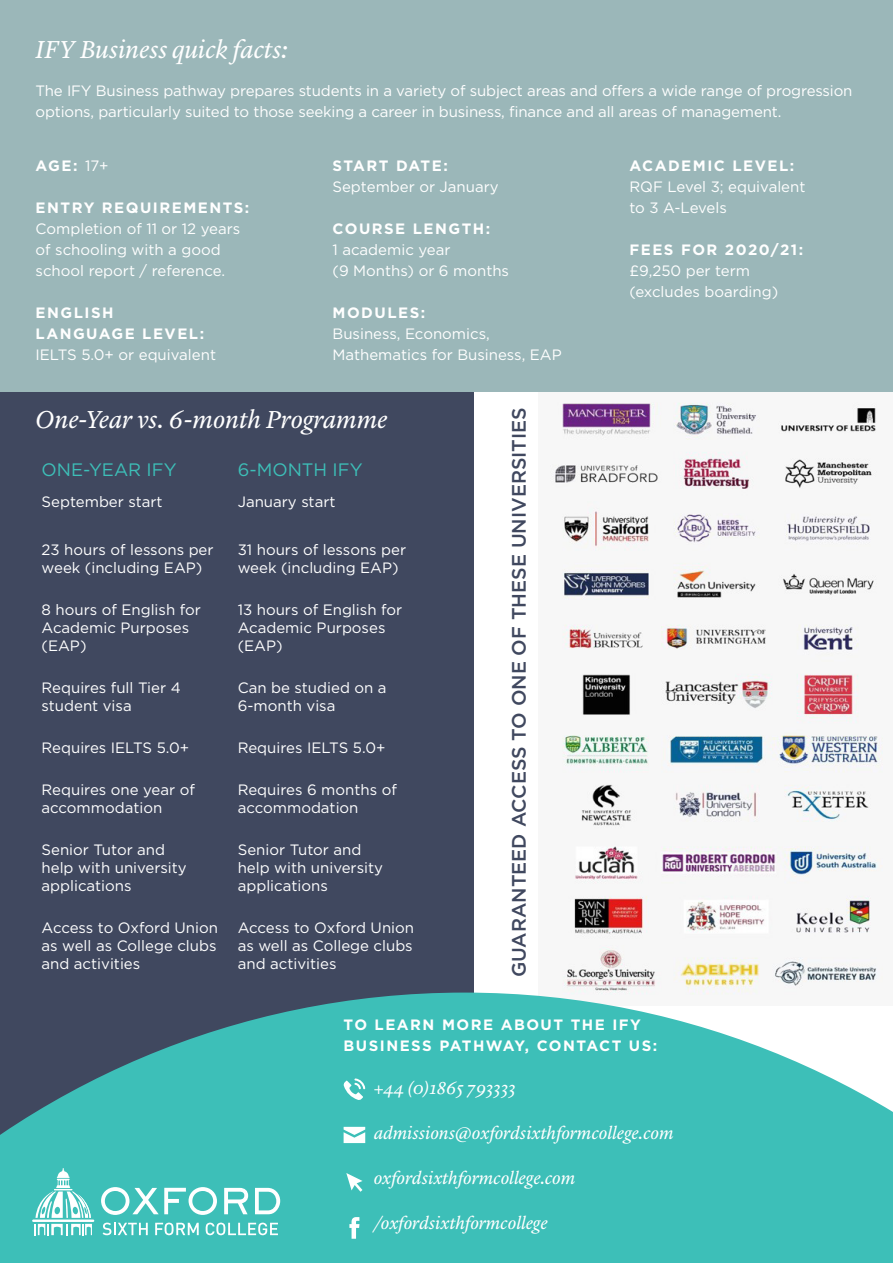
<style>
.page{position:relative;width:893px;height:1263px;background:#fff}
.page>*{position:absolute;margin:0;border:0;box-sizing:border-box;transform-origin:0 0}
.t1{font:italic 25.5px "Lyon Text";letter-spacing:-.005em;color:#fff}
.t2{font:500 19.5px "Gotham";color:#40485f}
.t3{font:italic 18px "Lyon Text";letter-spacing:-.005em;color:#fff}
.t4{font:18px "Gotham";color:#3dbfb8}
.t5{font:15px/18px "Gotham";color:#fff}
.t6{font:700 15px/21px "Gotham";letter-spacing:.1em;color:#fff}
.s1{font-weight:400}
.s2{font-weight:700}
</style>
<div class="page">
<div style="left:0;top:347px;width:502px;height:846px;background:#40485f"></div>
<div style="left:474px;top:355px;width:419px;height:803px;background:#fff"></div>
<img style="left:550px;top:402px;width:333px;height:590px">
<svg style="left:0;top:992px;width:893px;height:271px;fill:#3dbfb8"></svg>
<svg style="left:344px;top:1078px;width:21px;height:22px"></svg>
<svg style="left:344px;top:1127px;width:21px;height:16px"></svg>
<svg style="left:346px;top:1173px;width:17px;height:19px"></svg>
<svg style="left:349px;top:1217px;width:10px;height:22px"></svg>
<hr style="left:32px;top:1219px;width:62px;height:3px;background:#fff">
<svg style="left:34px;top:1224px;width:58px;height:11px"></svg>
<svg style="left:35px;top:1168px;width:56px;height:50px;background:#77d2cd"></svg>
<svg style="left:101px;top:1187px;width:116px;height:28px"></svg>
<svg style="left:224px;top:1188px;width:24px;height:26px"></svg>
<svg style="left:255px;top:1188px;width:25px;height:26px"></svg>
<svg style="left:103px;top:1222px;width:45px;height:13px"></svg>
<svg style="left:155px;top:1222px;width:44px;height:13px"></svg>
<svg style="left:206px;top:1222px;width:72px;height:13px"></svg>
<div style="left:0;top:0;width:893px;height:392px;background:#9bb7b9"></div>
<p class="t1" style="left:36px;top:30px;width:254px">IFY Business quick facts:</p>
<p class="t5" style="left:36px;top:80px;width:818px;line-height:21px">The IFY Business pathway prepares students in a variety of subject areas and offers a wide range of progression options, particularly suited to those seeking a career in business, finance and all areas of management.</p>
<p class="t6" style="left:36px;top:155px;width:75px">AGE: <span class="s1">17+</span></p>
<p class="t5" style="left:36px;top:197px;width:215px;line-height:21px"><span class="s2">ENTRY REQUIREMENTS:<br></span>Completion of 11 or 12 years of schooling with a good school report / reference.</p>
<p class="t6" style="left:36px;top:302px;width:182px">ENGLISH<br>LANGUAGE LEVEL:<br><span class="s1">IELTS 5.0+ or equivalent</span></p>
<p class="t5" style="left:332px;top:155px;width:168px;line-height:21px"><span class="s2">START DATE:<br></span>September or January</p>
<p class="t5" style="left:332px;top:218px;width:178px;line-height:21px"><span class="s2">COURSE LENGTH:<br></span>1 academic year<br>(9 Months) or 6 months</p>
<p class="t5" style="left:332px;top:302px;width:231px;line-height:21px"><span class="s2">MODULES:<br></span>Business, Economics,<br>Mathematics for Business, EAP</p>
<p class="t1" style="left:36px;top:400px;width:353px">One-Year vs. 6-month Programme</p>
<p class="t4" style="left:42px;top:458px;width:137px">ONE-YEAR IFY</p>
<p class="t4" style="left:238px;top:458px;width:126px">6-MONTH IFY</p>
<p class="t5" style="left:42px;top:492px;width:123px">September start</p>
<p class="t5" style="left:238px;top:492px;width:99px">January start</p>
<p class="t5" style="left:42px;top:540px;width:174px">23 hours of lessons per week (including EAP)</p>
<p class="t5" style="left:238px;top:540px;width:170px">31 hours of lessons per week (including EAP)</p>
<p class="t5" style="left:42px;top:600px;width:161px">8 hours of English for<br>Academic Purposes (EAP)</p>
<p class="t5" style="left:238px;top:600px;width:166px">13 hours of English for<br>Academic Purposes (EAP)</p>
<p class="t5" style="left:42px;top:678px;width:141px">Requires full Tier 4 student visa</p>
<p class="t5" style="left:238px;top:678px;width:150px">Can be studied on a<br>6-month visa</p>
<p class="t5" style="left:42px;top:738px;width:149px">Requires IELTS 5.0+</p>
<p class="t5" style="left:238px;top:738px;width:149px">Requires IELTS 5.0+</p>
<p class="t5" style="left:42px;top:780px;width:155px">Requires one year of accommodation</p>
<p class="t5" style="left:238px;top:780px;width:161px">Requires 6 months of accommodation</p>
<p class="t5" style="left:42px;top:840px;width:147px">Senior Tutor and help with university applications</p>
<p class="t5" style="left:238px;top:840px;width:147px">Senior Tutor and help with university applications</p>
<p class="t5" style="left:42px;top:918px;width:178px;text-align:justify">Access to Oxford Union as well as College clubs and activities</p>
<p class="t5" style="left:238px;top:918px;width:178px;text-align:justify">Access to Oxford Union as well as College clubs and activities</p>
<p class="t2" style="left:506px;top:977px;width:571px;rotate:-90deg">GUARANTEED ACCESS TO ONE OF THESE UNIVERSITIES</p>
<p class="t5" style="left:629px;top:155px;width:178px;line-height:21px"><span class="s2">ACADEMIC LEVEL:<br></span>RQF Level 3; equivalent to 3 A-Levels</p>
<p class="t6" style="left:629px;top:239px;width:175px">FEES FOR 2020/21: <span class="s1">£9,250 per term</span></p>
<p class="t5" style="left:629px;top:283px;width:150px">(excludes boarding)</p>
<p class="t6" style="left:344px;top:1014px;width:315px">TO LEARN MORE ABOUT THE IFY<br>BUSINESS PATHWAY, CONTACT US:</p>
<p class="t3" style="left:374px;top:1075px;width:144px">+44 (0)1865 793333</p>
<p class="t3" style="left:374px;top:1120px;width:301px">admissions@oxfordsixthformcollege.com</p>
<p class="t3" style="left:374px;top:1165px;width:203px">oxfordsixthformcollege.com</p>
<p class="t3" style="left:374px;top:1210px;width:176px">/oxfordsixthformcollege</p>
</div>
